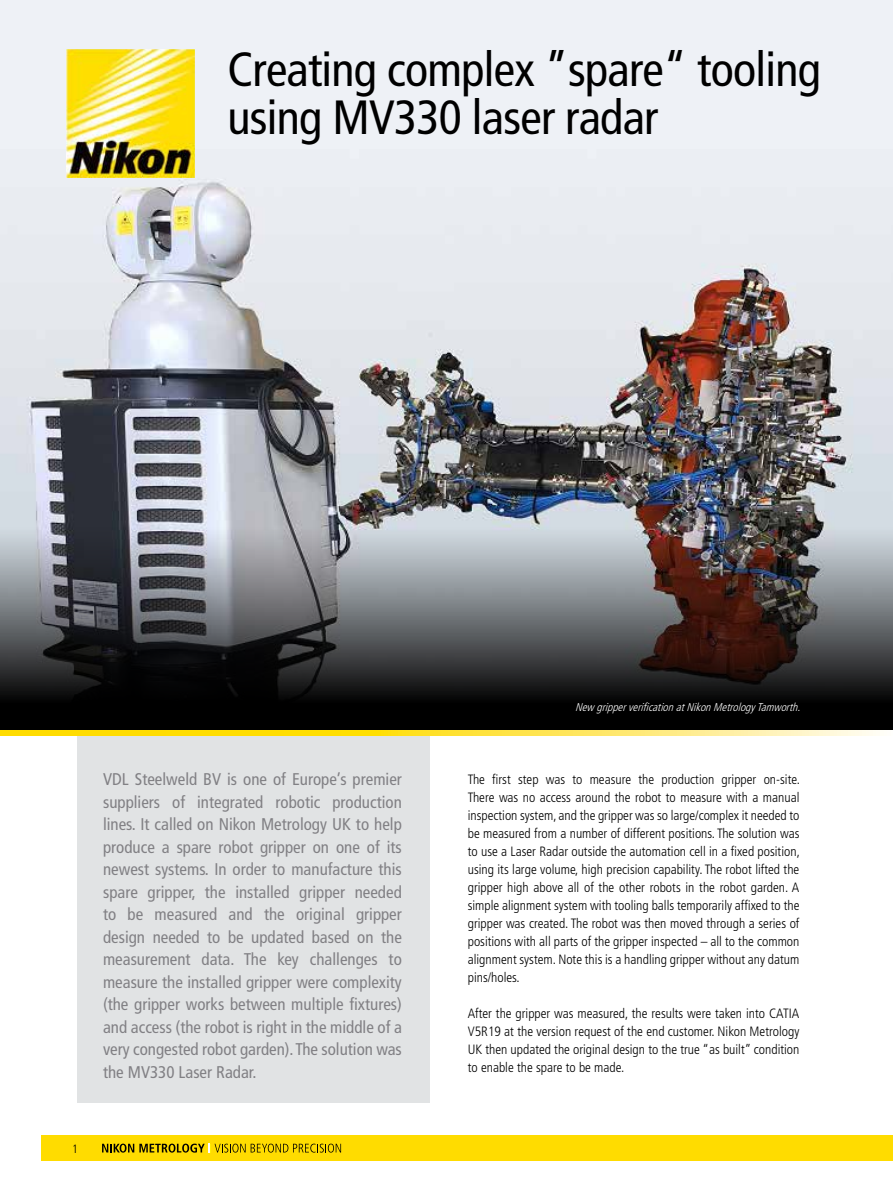
<style>
.page{position:relative;width:893px;height:1191px;background:#fff}
.page>*{position:absolute;margin:0;border:0;box-sizing:border-box;transform-origin:0 0}
.t1{font:condensed 48px/48px "Frutiger LT Std";letter-spacing:-.015em;color:#000}
.t2{font:condensed 16.95px/22.5px "Frutiger LT Std";color:#818084;text-align:justify}
.t3{font:300 condensed 13.5px/18px "Frutiger LT Std";color:#000;text-align:justify}
.t4{font:300 condensed 12px "Frutiger LT Std";color:#000}
.t5{font:italic 300 condensed 11.25px "Frutiger LT Std";color:#fff}
</style>
<div class="page">
<div style="left:77px;top:694px;width:352px;height:409px;background:#e1e3e4"></div>
<img style="left:0;top:0;width:893px;height:527px">
<svg style="left:0;top:527px;width:893px;height:203px;background:#4d4c4e"></svg>
<div style="left:41px;top:1135px;width:852px;height:25px;background:#ffdc00"></div>
<svg style="left:102px;top:1143px;width:239px;height:10px"></svg>
<img style="left:67px;top:50px;width:127px;height:127px">
<svg style="left:0;top:730px;width:880px;height:6px;background:#ffe445"></svg>
<h1 class="t1" style="left:227px;top:45px;width:595px">Creating complex ”spare“ tooling using MV330 laser radar</h1>
<p class="t4" style="left:72px;top:1142px;width:7px">1</p>
<p class="t2" style="left:103px;top:768px;width:300px">VDL Steelweld BV is one of Europe’s premier suppliers of integrated robotic production lines. It called on Nikon Metrology UK to help produce a spare robot gripper on one of its newest systems. In order to manufacture this spare gripper, the installed gripper needed to be measured and the original gripper design needed to be updated based on the measurement data. The key challenges to measure the installed gripper were complexity (the gripper works between multiple fixtures) and access (the robot is right in the middle of a very congested robot garden). The solution was the MV330 Laser Radar.</p>
<p class="t5" style="left:575px;top:700px;width:230px">New gripperverificationatNikonMetrologyTamworth.</p>
<p class="t3" style="left:468px;top:770px;width:334px">The first step was to measure the production gripper on-site.<br>There was no access around the robot to measure with a manual inspection system, and the gripper was so large/complex it needed to be measured from a number of different positions. The solution was to use a Laser Radar outside the automation cell in a fixed position, using its large volume, high precision capability. The robot lifted the gripper high above all of the other robots in the robot garden. A simple alignment system with tooling balls temporarily affixed to the gripper was created. The robot was then moved through a series of positions with all parts of the gripper inspected – all to the common alignment system. Note this is a handling gripper without any datum pins/holes.</p>
<p class="t3" style="left:468px;top:1004px;width:333px">After the gripper was measured, the results were taken into CATIA V5R19 at the version request of the end customer. Nikon Metrology UK then updated the original design to the true “as built” condition to enable the spare to be made.</p>
</div>
